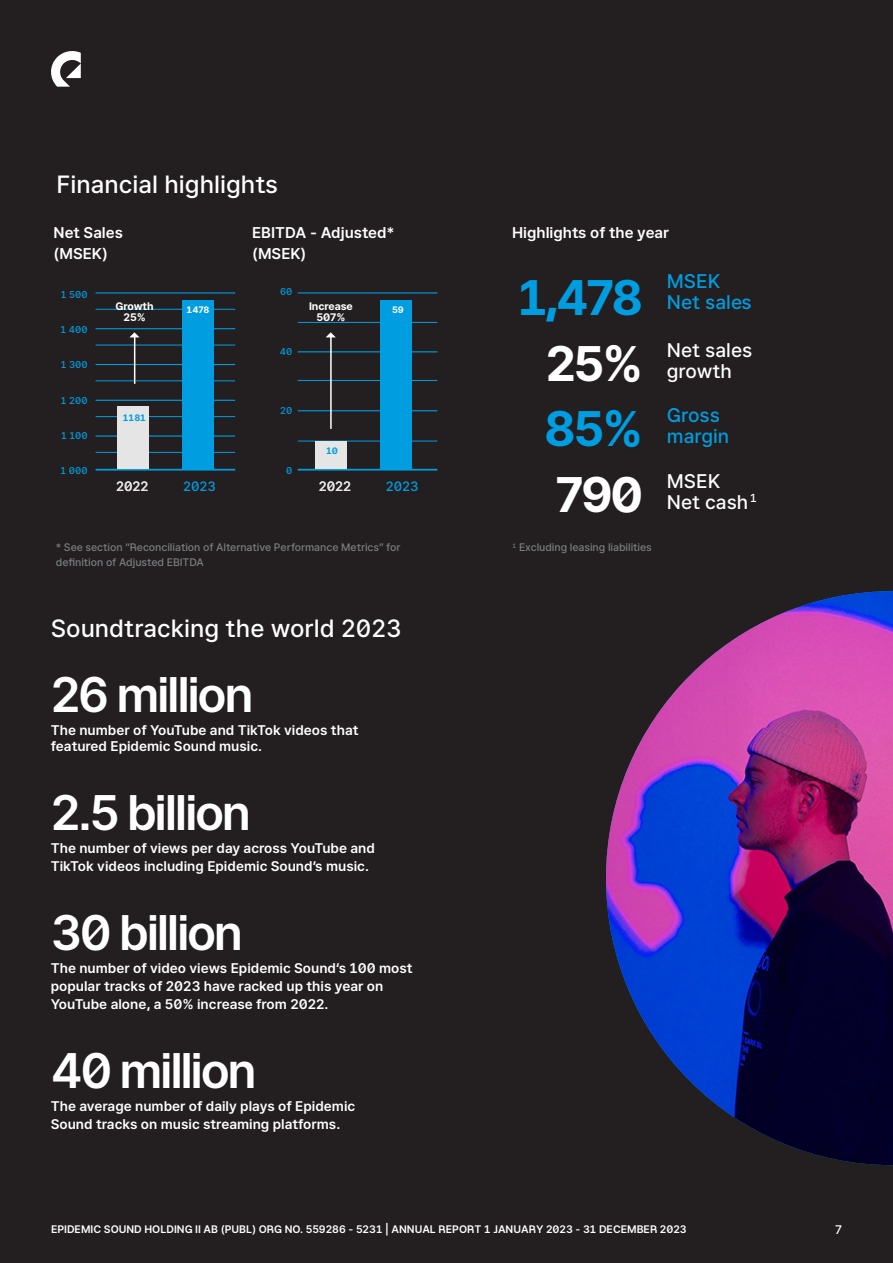
<style>
.page{position:relative;width:893px;height:1263px;background:#231f20}
.page>*{position:absolute;margin:0;border:0;box-sizing:border-box;transform-origin:0 0}
.t1{font:600 48px "Epidemic";letter-spacing:-.05em;color:#fff}
.t2{font:700 48px "Epidemic";color:#009de0}
.t3{font:700 48px "Epidemic";color:#fff}
.t4{font:500 24px "Epidemic";color:#fff}
.t5{font:500 19.05px/21px "Epidemic";color:#fff}
.t6{font:500 19.05px/21px "Epidemic";color:#009de0}
.t7{font:600 15px/21px "Epidemic";color:#fff}
.t8{font:600 13.5px/18px "Epidemic";color:#fff}
.t9{font:500 13.05px "Epidemic";letter-spacing:-.005em;color:#e5e5e5}
.t10{font:500 13.05px "Epidemic";letter-spacing:-.005em;color:#009de0}
.t11{font:500 12px "Epidemic";color:#fff}
.t12{font:500 10.5px/15px "Epidemic";letter-spacing:-.005em;color:#7a7f80}
.t13{font:600 10.5px "Epidemic";color:#fff}
.t14{font:700 10.5px/10.5px "Epidemic";letter-spacing:-.005em;color:#fff;text-align:center}
.t15{font:500 9.6px "Epidemic";color:#009de0}
.t16{font:700 9px "Epidemic";letter-spacing:-.005em;color:#009de0}
.t17{font:700 9px "Epidemic";letter-spacing:-.005em;color:#fff}
</style>
<div class="page">
<svg style="left:51px;top:51px;width:30px;height:36px"></svg>
<hr style="left:96px;top:452px;width:139px;height:1px;background:#009de0">
<hr style="left:298px;top:441px;width:139px;height:1px;background:#009de0">
<hr style="left:96px;top:416px;width:139px;height:1px;background:#009de0">
<hr style="left:96px;top:381px;width:139px;height:1px;background:#009de0">
<hr style="left:96px;top:345px;width:139px;height:1px;background:#009de0">
<hr style="left:96px;top:309px;width:139px;height:1px;background:#009de0">
<hr style="left:298px;top:322px;width:139px;height:1px;background:#009de0">
<hr style="left:298px;top:380px;width:139px;height:1px;background:#009de0">
<hr style="left:96px;top:469px;width:139px;height:2px;background:#009de0">
<hr style="left:298px;top:469px;width:139px;height:2px;background:#009de0">
<hr style="left:96px;top:435px;width:139px;height:2px;background:#009de0">
<hr style="left:96px;top:400px;width:139px;height:1px;background:#009de0">
<hr style="left:298px;top:410px;width:139px;height:1px;background:#009de0">
<hr style="left:96px;top:364px;width:139px;height:1px;background:#009de0">
<hr style="left:96px;top:328px;width:139px;height:1px;background:#009de0">
<hr style="left:298px;top:351px;width:139px;height:1px;background:#009de0">
<hr style="left:96px;top:292px;width:139px;height:1px;background:#009de0">
<hr style="left:298px;top:292px;width:139px;height:1px;background:#009de0">
<div style="left:183px;top:300px;width:31px;height:169px;background:#009de0"></div>
<div style="left:380px;top:300px;width:32px;height:169px;background:#009de0"></div>
<div style="left:117px;top:407px;width:32px;height:62px;background:#e5e5e5"></div>
<div style="left:315px;top:441px;width:31px;height:28px;background:#e5e5e5"></div>
<img style="left:606px;top:591px;width:287px;height:574px">
<hr style="left:134px;top:334px;width:1px;height:50px;background:#fff">
<hr style="left:330px;top:334px;width:2px;height:95px;background:#fff">
<svg style="left:130px;top:332px;width:9px;height:5px"></svg>
<svg style="left:326px;top:332px;width:10px;height:5px"></svg>
<p class="t4" style="left:56px;top:167px;width:223px">Financial highlights</p>
<p class="t7" style="left:54px;top:222px;width:71px">Net Sales (MSEK)</p>
<p class="t15" style="left:61px;top:287px;width:28px">1 500</p>
<p class="t15" style="left:61px;top:322px;width:28px">1 400</p>
<p class="t15" style="left:61px;top:358px;width:28px">1 300</p>
<p class="t15" style="left:61px;top:393px;width:28px">1 200</p>
<p class="t15" style="left:61px;top:428px;width:28px">1 100</p>
<p class="t15" style="left:61px;top:464px;width:28px">1 000</p>
<p class="t7" style="left:252px;top:222px;width:144px">EBITDA - Adjusted* (MSEK)</p>
<p class="t7" style="left:512px;top:222px;width:159px">Highlights of the year</p>
<p class="t2" style="left:517px;top:263px;width:127px">1,478</p>
<p class="t6" style="left:667px;top:270px;width:55px">MSEK</p>
<p class="t15" style="left:280px;top:285px;width:14px">60</p>
<p class="t6" style="left:667px;top:291px;width:86px">Net sales</p>
<p class="t14" style="left:116px;top:301px;width:40px">Growth<br>25%</p>
<p class="t14" style="left:309px;top:301px;width:45px">Increase<br>507%</p>
<p class="t17" style="left:187px;top:304px;width:24px">1478</p>
<p class="t17" style="left:392px;top:304px;width:13px">59</p>
<p class="t3" style="left:546px;top:328px;width:99px">25%</p>
<p class="t5" style="left:667px;top:339px;width:87px">Net sales growth</p>
<p class="t2" style="left:544px;top:394px;width:101px">85%</p>
<p class="t6" style="left:667px;top:404px;width:64px">Gross margin</p>
<p class="t15" style="left:280px;top:344px;width:14px">40</p>
<p class="t15" style="left:280px;top:404px;width:14px">20</p>
<p class="t16" style="left:123px;top:411px;width:25px">1181</p>
<p class="t16" style="left:326px;top:444px;width:13px">10</p>
<p class="t15" style="left:286px;top:463px;width:8px">0</p>
<p class="t3" style="left:555px;top:459px;width:89px">790</p>
<p class="t5" style="left:667px;top:470px;width:55px">MSEK</p>
<p class="t9" style="left:116px;top:477px;width:34px">2022</p>
<p class="t9" style="left:319px;top:477px;width:34px">2022</p>
<p class="t10" style="left:183px;top:477px;width:34px">2023</p>
<p class="t10" style="left:386px;top:477px;width:34px">2023</p>
<p class="t5" style="left:667px;top:491px;width:92px">Net cash <sup>1</sup></p>
<p class="t12" style="left:56px;top:540px;width:346px">* See section “Reconciliation of Alternative Performance Metrics” for definition of Adjusted EBITDA</p>
<p class="t4" style="left:51px;top:611px;width:352px">Soundtracking the world 2023</p>
<p class="t1" style="left:51px;top:659px;width:204px">26 million</p>
<p class="t8" style="left:51px;top:721px;width:309px;line-height:16.2px">The number of YouTube and TikTok videos that featured Epidemic Sound music.</p>
<p class="t1" style="left:51px;top:778px;width:202px">2.5 billion</p>
<p class="t8" style="left:51px;top:839px;width:326px">The number of views per day across YouTube and<br>TikTok videos including Epidemic Sound’s music.</p>
<p class="t1" style="left:51px;top:898px;width:194px">30 billion</p>
<p class="t8" style="left:51px;top:959px;width:363px">The number of video views Epidemic Sound’s 100 most popular tracks of 2023 have racked up this year on<br>YouTube alone, a 50% increase from 2022.</p>
<p class="t1" style="left:51px;top:1036px;width:207px">40 million</p>
<p class="t8" style="left:51px;top:1097px;width:306px">The average number of daily plays of Epidemic<br>Sound tracks on music streaming platforms.</p>
<p class="t12" style="left:513px;top:540px;width:141px"><sup>1</sup> Excluding leasing liabilities</p>
<p class="t13" style="left:51px;top:1221px;width:637px">EPIDEMIC SOUND HOLDING II AB (PUBL) ORG NO. 559286 - 5231 | ANNUAL REPORT 1 JANUARY 2023 - 31 DECEMBER 2023</p>
<p class="t11" style="left:835px;top:1221px;width:8px">7</p>
</div>
